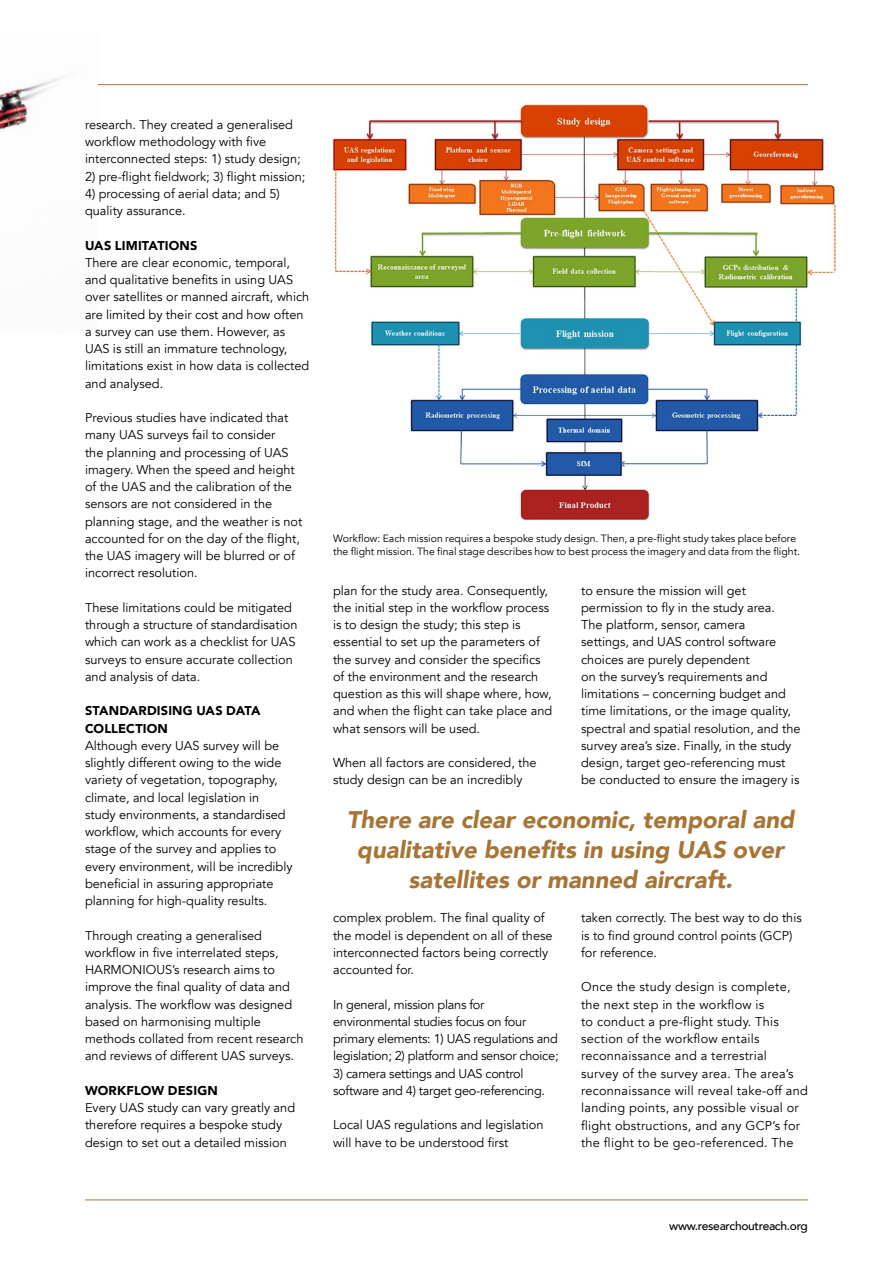
<style>
.page{position:relative;width:893px;height:1263px;background:#fff}
.page>*{position:absolute;margin:0;border:0;box-sizing:border-box;transform-origin:0 0}
.t1{font:italic 900 24px/30px "Avenir";color:#a67535;text-align:center}
.t2{font:12.75px/17.2px "Avenir";color:#000}
.t3{font:12.75px/17.2px "Avenir";letter-spacing:.02em;color:#000}
.t4{font:12.75px/17.2px "Avenir";letter-spacing:-.02em;color:#000}
.t5{font:900 12.75px/17.2px "Avenir";letter-spacing:.01em;color:#000}
.t6{font:500 12px "Avenir";letter-spacing:-.025em;color:#000}
.t7{font:10.5px/12.8px "Avenir";letter-spacing:.005em;color:#000}
</style>
<div class="page">
<hr style="left:85px;top:1199px;width:723px;height:1px;background:#a67535">
<hr style="left:85px;top:84px;width:723px;height:1px;background:#a67535">
<img style="left:0;top:77px;width:97px;height:53px">
<img style="left:332px;top:104px;width:504px;height:416px">
<p class="t2" style="left:85px;top:116px;width:217px">research. They created a generalised workflow methodology with five interconnected steps: 1) study design;</p>
<p class="t2" style="left:85px;top:168px;width:222px">2) pre-flight fieldwork; 3) flight mission;</p>
<p class="t2" style="left:85px;top:185px;width:196px">4) processing of aerial data; and 5) quality assurance.</p>
<p class="t5" style="left:85px;top:236px;width:114px">UAS LIMITATIONS</p>
<p class="t2" style="left:85px;top:254px;width:226px">There are clear economic, temporal, and qualitative benefits in using UAS over satellites or manned aircraft, which are limited by their cost and how often a survey can use them. However, as UAS is still an immature technology, limitations exist in how data is collected and analysed.</p>
<p class="t2" style="left:85px;top:409px;width:219px">Previous studies have indicated that many UAS surveys fail to consider<br>the planning and processing of UAS imagery. When the speed and height of the UAS and the calibration of the sensors are not considered in the planning stage, and the weather is not accounted for on the day of the flight, the UAS imagery will be blurred or of incorrect resolution.</p>
<p class="t2" style="left:85px;top:599px;width:214px">These limitations could be mitigated through a structure of standardisation which can work as a checklist for UAS surveys to ensure accurate collection and analysis of data.</p>
<p class="t5" style="left:85px;top:702px;width:177px">STANDARDISING UAS DATA<br>COLLECTION</p>
<p class="t2" style="left:85px;top:737px;width:209px">Although every UAS survey will be slightly different owing to the wide variety of vegetation, topography, climate, and local legislation in study environments, a standardised workflow, which accounts for every stage of the survey and applies to every environment, will be incredibly beneficial in assuring appropriate planning for high-quality results.</p>
<p class="t2" style="left:85px;top:927px;width:220px">Through creating a generalised workflow in five interrelated steps, HARMONIOUS’s research aims to improve the final quality of data and analysis. The workflow was designed based on harmonising multiple methods collated from recent research and reviews of different UAS surveys.</p>
<p class="t5" style="left:85px;top:1081px;width:134px">WORKFLOW DESIGN</p>
<p class="t2" style="left:85px;top:1099px;width:212px">Every UAS study can vary greatly and therefore requires a bespoke study design to set out a detailed mission</p>
<p class="t7" style="left:333px;top:533px;width:468px">Workflow: Each mission requires a bespoke study design. Then, a pre-flight study takes place before the flight mission. The final stage describes how to best process the imagery and data from the flight.</p>
<p class="t2" style="left:333px;top:582px;width:221px">plan for the study area. Consequently, the initial step in the workflow process is to design the study; this step is essential to set up the parameters of the survey and consider the specifics of the environment and the research question as this will shape where, how, and when the flight can take place and what sensors will be used.</p>
<p class="t2" style="left:333px;top:754px;width:205px">When all factors are considered, the study design can be an incredibly</p>
<p class="t2" style="left:581px;top:582px;width:221px">to ensure the mission will get permission to fly in the study area.<br>The platform, sensor, camera<br>settings, and UAS control software choices are purely dependent<br>on the survey’s requirements and limitations – concerning budget and time limitations, or the image quality, spectral and spatial resolution, and the survey area’s size. Finally, in the study design, target geo-referencing must be conducted to ensure the imagery is</p>
<h1 class="t1" style="left:347px;top:804px;width:449px">There are clear economic, temporal and qualitative benefits in using UAS over satellites or manned aircraft.</h1>
<p class="t2" style="left:333px;top:910px;width:221px">complex problem. The final quality of the model is dependent on all of these interconnected factors being correctly accounted for.</p>
<p class="t4" style="left:333px;top:996px;width:227px">In general, mission plans for environmental studies focus on four primary elements: 1) UAS regulations and legislation; 2) platform and sensor choice;</p>
<p class="t4" style="left:333px;top:1065px;width:214px">3) camera settings and UAS control software and 4) target geo-referencing.</p>
<p class="t2" style="left:333px;top:1117px;width:212px">Local UAS regulations and legislation will have to be understood first</p>
<p class="t2" style="left:581px;top:910px;width:222px">taken correctly. The best way to do this is to find ground control points (GCP) for reference.</p>
<p class="t3" style="left:581px;top:979px;width:228px">Once the study design is complete, the next step in the workflow is<br>to conduct a pre-flight study. This section of the workflow entails reconnaissance and a terrestrial<br>survey of the survey area. The area’s reconnaissance will reveal take-off and landing points, any possible visual or flight obstructions, and any GCP’s for the flight to be geo-referenced. The</p>
<p class="t6" style="left:669px;top:1215px;width:140px">www.researchoutreach.org</p>
</div>
